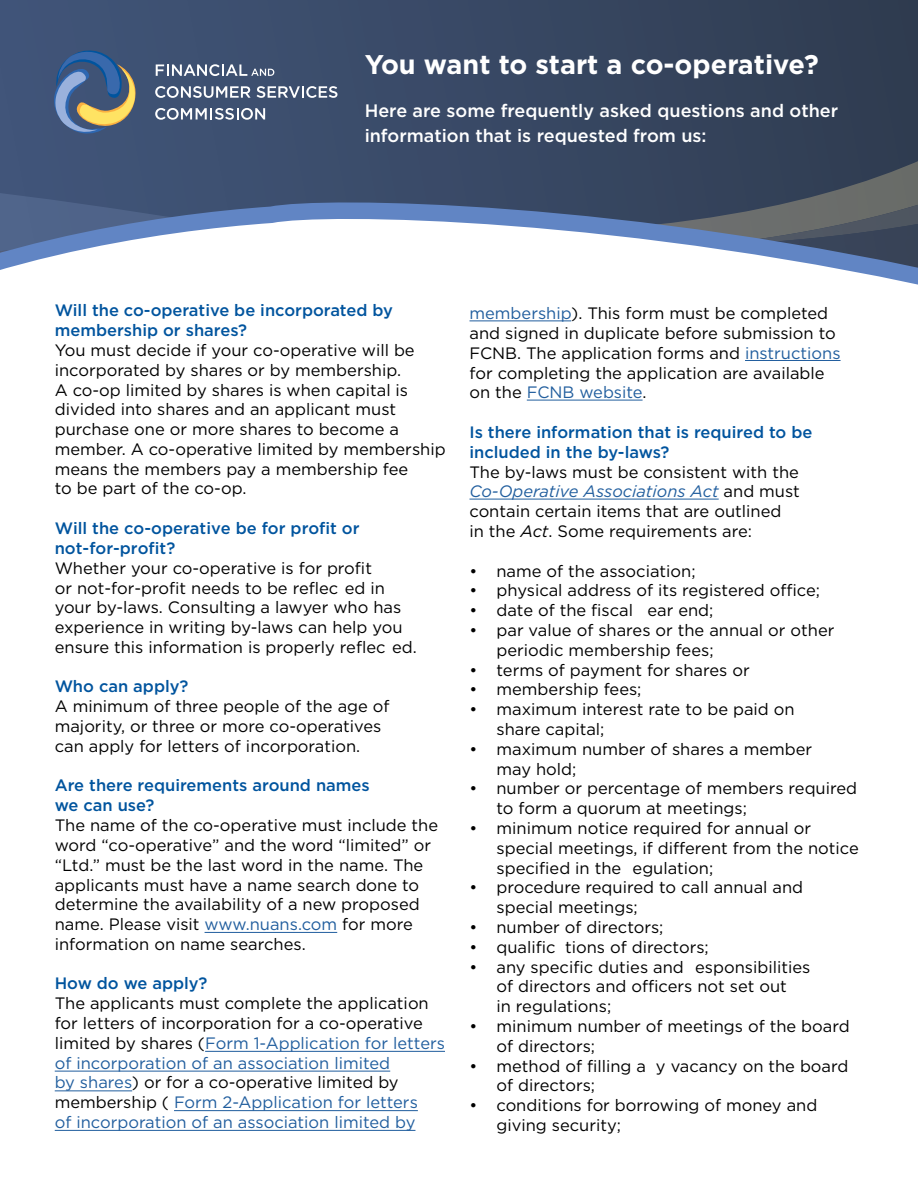
<style>
.page{position:relative;width:918px;height:1188px;background:#fff}
.page>*{position:absolute;margin:0;border:0;box-sizing:border-box;transform-origin:0 0}
.t1{font:700 27px "Gotham";color:#fff}
.t2{font:500 18px/25.2px "Gotham";color:#fff}
.t3{font:16.5px/19.8px "Gotham";color:#000}
.t4{font:16.5px/19.8px "Gotham";color:#215e9e}
.t5{font:500 16.5px/19.8px "Gotham";color:#00549e}
.s1{color:#215e9e}
.s2{color:#000}
.s3{font-style:italic;color:#215e9e}
.s4{font-style:italic}
</style>
<div class="page">
<div style="left:0;top:0;width:918px;height:459px;background:linear-gradient(to right,#41567a,#2f3c4f)"></div>
<svg style="left:0;top:34px;width:918px;height:145px;background:#384864"></svg>
<svg style="left:0;top:179px;width:918px;height:321px"></svg>
<svg style="left:156px;top:64px;width:118px;height:12px"></svg>
<svg style="left:155px;top:86px;width:96px;height:12px"></svg>
<svg style="left:257px;top:86px;width:80px;height:12px"></svg>
<svg style="left:155px;top:108px;width:110px;height:12px"></svg>
<svg style="left:51px;top:46px;width:85px;height:88px;background:#5e7185"></svg>
<hr style="left:55px;top:1130px;width:360px;height:1px;background:#215e9e">
<hr style="left:174px;top:1110px;width:244px;height:1px;background:#215e9e">
<hr style="left:55px;top:1090px;width:77px;height:1px;background:#215e9e">
<hr style="left:55px;top:1071px;width:335px;height:1px;background:#215e9e">
<hr style="left:205px;top:1051px;width:240px;height:1px;background:#215e9e">
<hr style="left:205px;top:932px;width:132px;height:1px;background:#215e9e">
<hr style="left:470px;top:320px;width:101px;height:1px;background:#215e9e">
<hr style="left:745px;top:360px;width:96px;height:1px;background:#215e9e">
<hr style="left:527px;top:400px;width:116px;height:1px;background:#215e9e">
<hr style="left:470px;top:499px;width:249px;height:1px;background:#215e9e">
<h1 class="t1" style="left:365px;top:47px;width:456px">You want to start a co-operative?</h1>
<p class="t2" style="left:365px;top:98px;width:475px">Here are some frequently asked questions and other information that is requested from us:</p>
<p class="t5" style="left:55px;top:300px;width:340px">Will the co-operative be incorporated by membership or shares?</p>
<p class="t3" style="left:55px;top:340px;width:392px">You must decide if your co-operative will be incorporated by shares or by membership.<br>A co-op limited by shares is when capital is divided into shares and an applicant must purchase one or more shares to become a member. A co-operative limited by membership means the members pay a membership fee<br>to be part of the co-op.</p>
<p class="t5" style="left:55px;top:518px;width:306px">Will the co-operative be for profit or not-for-profit?</p>
<p class="t3" style="left:55px;top:558px;width:364px">Whether your co-operative is for profit<br>or not-for-profit needs to be reflec ed in your by-laws. Consulting a lawyer who has experience in writing by-laws can help you ensure this information is properly reflec ed.</p>
<p class="t5" style="left:55px;top:676px;width:135px">Who can apply?</p>
<p class="t3" style="left:55px;top:696px;width:336px">A minimum of three people of the age of majority, or three or more co-operatives can apply for letters of incorporation.</p>
<p class="t5" style="left:55px;top:775px;width:317px">Are there requirements around names we can use?</p>
<p class="t3" style="left:55px;top:815px;width:385px">The name of the co-operative must include the word “co-operative” and the word “limited” or “Ltd.” must be the last word in the name. The applicants must have a name search done to determine the availability of a new proposed name. Please visit <span class="s1">www.nuans.com</span> for more information on name searches.</p>
<p class="t5" style="left:55px;top:973px;width:154px">How do we apply?</p>
<p class="t4" style="left:55px;top:993px;width:392px"><span class="s2">The applicants must complete the application for letters of incorporation for a co-operative limited by shares (</span>Form 1-Application for letters of incorporation of an association limited<br>by shares<span class="s2">) or for a co-operative limited by membership (</span> Form 2-Application for letters<br>of incorporation of an association limited by</p>
<p class="t3" style="left:470px;top:303px;width:373px"><span class="s1">membership</span>). This form must be completed and signed in duplicate before submission to FCNB. The application forms and <span class="s1">instructions </span>for completing the application are available on the <span class="s1">FCNB website</span>.</p>
<p class="t5" style="left:470px;top:422px;width:344px">Is there information that is required to be included in the by-laws?</p>
<p class="t3" style="left:470px;top:462px;width:332px">The by-laws must be consistent with the <span class="s3">Co-Operative Associations Act</span> and must contain certain items that are outlined in the <span class="s4">Act</span>. Some requirements are:</p>
<p class="t3" style="left:470px;top:561px;width:228px">• name of the association;</p>
<p class="t3" style="left:470px;top:580px;width:352px">• physical address of its registered office;</p>
<p class="t3" style="left:470px;top:600px;width:245px">• date of the fiscal ear end;</p>
<p class="t3" style="left:496px;top:620px;width:340px;text-indent:-27px">• par value of shares or the annual or other periodic membership fees;</p>
<p class="t3" style="left:470px;top:660px;width:282px">• terms of payment for shares or</p>
<p class="t3" style="left:470px;top:679px;width:174px">• membership fees;</p>
<p class="t3" style="left:496px;top:699px;width:300px;text-indent:-27px">• maximum interest rate to be paid on share capital;</p>
<p class="t3" style="left:496px;top:739px;width:317px;text-indent:-27px">• maximum number of shares a member may hold;</p>
<p class="t3" style="left:496px;top:778px;width:362px;text-indent:-27px">• number or percentage of members required to form a quorum at meetings;</p>
<p class="t3" style="left:496px;top:818px;width:364px;text-indent:-27px">• minimum notice required for annual or special meetings, if different from the notice specified in the egulation;</p>
<p class="t3" style="left:496px;top:877px;width:308px;text-indent:-27px">• procedure required to call annual and special meetings;</p>
<p class="t3" style="left:470px;top:917px;width:196px">• number of directors;</p>
<p class="t3" style="left:470px;top:937px;width:241px">• qualific tions of directors;</p>
<p class="t3" style="left:496px;top:957px;width:315px;text-indent:-27px">• any specific duties and esponsibilities of directors and officers not set out<br>in regulations;</p>
<p class="t3" style="left:496px;top:1016px;width:355px;text-indent:-27px">• minimum number of meetings of the board of directors;</p>
<p class="t3" style="left:496px;top:1056px;width:353px;text-indent:-27px">• method of filling a y vacancy on the board of directors;</p>
<p class="t3" style="left:496px;top:1095px;width:322px;text-indent:-27px">• conditions for borrowing of money and giving security;</p>
</div>
